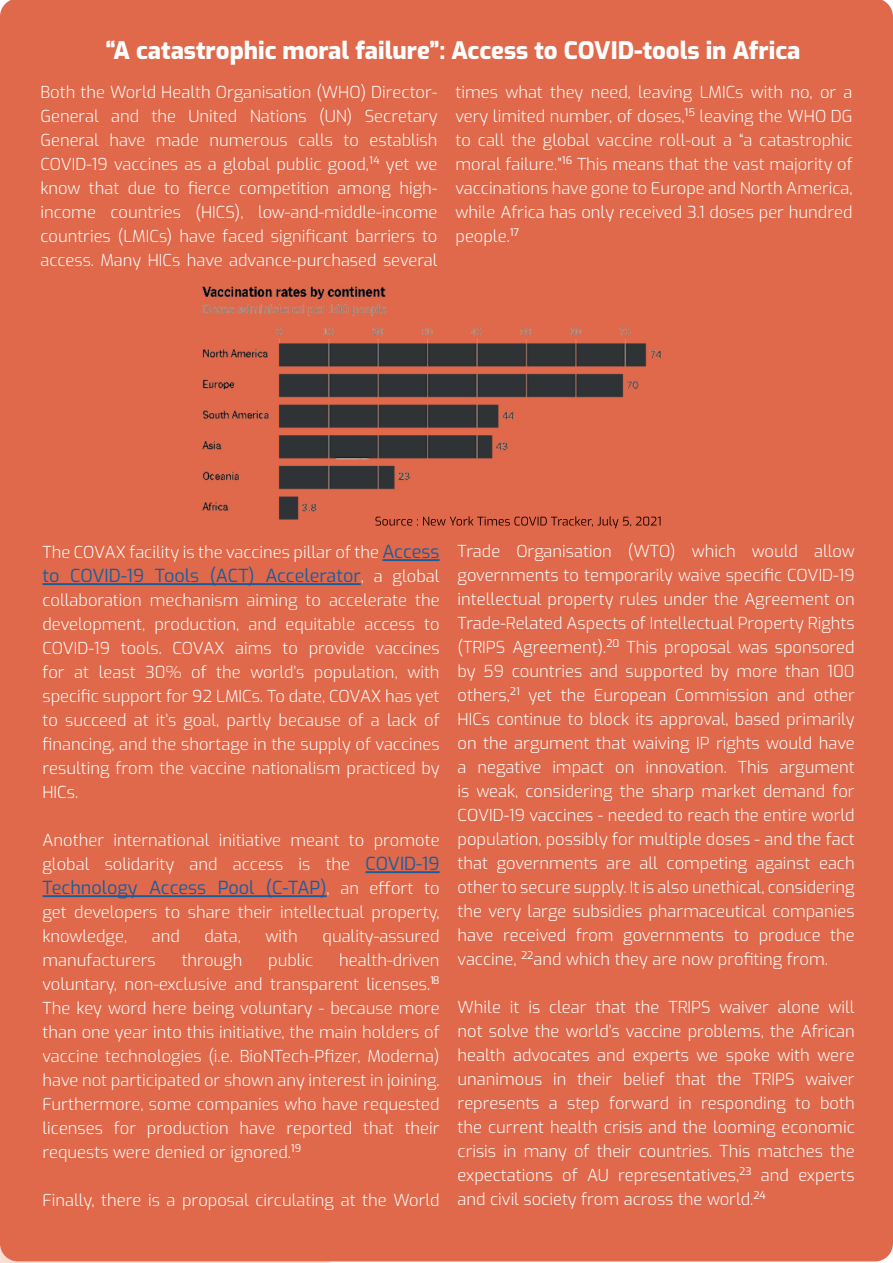
<style>
.page{position:relative;width:893px;height:1263px;background:#fff}
.page>*{position:absolute;margin:0;border:0;box-sizing:border-box;transform-origin:0 0}
.t1{font:100 24px "Exo";color:#fff}
.t2{font:100 18px "Exo";color:#175d9e}
.t3{font:100 16.5px/24px "Exo";color:#fff;text-align:justify}
.s1{font-size:18px;color:#175d9e}
.s2{font-size:16.5px;color:#fff}
</style>
<div class="page">
<div style="left:0;top:0;width:893px;height:1261px;background:#e1694b"></div>
<hr style="left:382px;top:559px;width:58px;height:2px;background:#175d9e">
<hr style="left:43px;top:583px;width:318px;height:2px;background:#175d9e">
<hr style="left:365px;top:871px;width:75px;height:2px;background:#175d9e">
<hr style="left:43px;top:895px;width:284px;height:2px;background:#175d9e">
<img style="left:174px;top:273px;width:527px;height:261px">
<img style="left:375px;top:516px;width:285px;height:12px">
<h1 class="t1" style="left:105px;top:33px;width:696px">“A catastrophic moral failure”: Access to COVID-tools in Africa</h1>
<p class="t3" style="left:40px;top:79px;width:399px">Both the World Health Organisation (WHO) Director-General and the United Nations (UN) Secretary General have made numerous calls to establish COVID-19 vaccines as a global public good,<sup>14</sup> yet we know that due to fierce competition among high&shy;income countries (HICS), low-and-middle-income countries (LMICs) have faced significant barriers to access. Many HICs have advance-purchased several</p>
<p class="t3" style="left:455px;top:79px;width:399px">times what they need, leaving LMICs with no, or a very limited number, of doses,<sup>15</sup> leaving the WHO DG to call the global vaccine roll-out a “a catastrophic moral failure.”<sup>16</sup> This means that the vast majority of vaccinations have gone to Europe and North America, while Africa has only received 3.1 doses per hundred people.<sup>17</sup></p>
<p class="t3" style="left:43px;top:540px;width:399px">The COVAX facility is the vaccines pillar of the <span class="s1">Access</span></p>
<p class="t2" style="left:43px;top:563px;width:399px">to COVID-19 Tools (ACT) Accelerator<span class="s2">, a global</span></p>
<p class="t3" style="left:43px;top:588px;width:399px">collaboration mechanism aiming to accelerate the development, production, and equitable access to COVID-19 tools. COVAX aims to provide vaccines for at least 30% of the world’s population, with specific support for 92 LMICs. To date, COVAX has yet to succeed at it’s goal, partly because of a lack of financing, and the shortage in the supply of vaccines resulting from the vaccine nationalism practiced by HICs.</p>
<p class="t3" style="left:43px;top:828px;width:399px">Another international initiative meant to promote global solidarity and access is the <span class="s1">COVID-19</span></p>
<p class="t2" style="left:43px;top:875px;width:399px">Technology Access Pool (C-TAP)<span class="s2">, an effort to</span></p>
<p class="t3" style="left:43px;top:900px;width:399px">get developers to share their intellectual property, knowledge,</p>
<p class="t3" style="left:152px;top:924px;width:30px">and</p>
<p class="t3" style="left:205px;top:924px;width:38px">data,</p>
<p class="t3" style="left:266px;top:924px;width:34px">with</p>
<p class="t3" style="left:323px;top:924px;width:119px">quality-assured</p>
<p class="t3" style="left:43px;top:948px;width:115px">manufacturers</p>
<p class="t3" style="left:182px;top:948px;width:62px">through</p>
<p class="t3" style="left:268px;top:948px;width:47px">public</p>
<p class="t3" style="left:43px;top:948px;width:399px;text-indent:297px">health-driven voluntary, non-exclusive and transparent licenses.<sup>18<br></sup>The key word here being voluntary - because more than one year into this initiative, the main holders of vaccine technologies (i.e. BioNTech-Pfizer, Moderna) have not participated or shown any interest in joining.<br>Furthermore, some companies who have requested licenses for production have reported that their requests were denied or ignored.<sup>19</sup></p>
<p class="t3" style="left:43px;top:1188px;width:399px">Finally, there is a proposal circulating at the World</p>
<p class="t3" style="left:458px;top:538px;width:399px">Trade Organisation (WTO) which would allow governments to temporarily waive specific COVID-19 intellectual property rules under the Agreement on Trade-Related Aspects of Intellectual Property Rights (TRIPS Agreement).<sup>20</sup> This proposal was sponsored by 59 countries and supported by more than 100 others,<sup>21</sup> yet the European Commission and other HICs continue to block its approval, based primarily on the argument that waiving IP rights would have a negative impact on innovation. This argument is weak, considering the sharp market demand for COVID-19 vaccines - needed to reach the entire world population, possibly for multiple doses - and the fact that governments are all competing against each other to secure supply. It is also unethical, considering the very large subsidies pharmaceutical companies have received from governments to produce the vaccine, <sup>22</sup>and which they are now profiting from.</p>
<p class="t3" style="left:458px;top:994px;width:399px">While it is clear that the TRIPS waiver alone will not solve the world’s vaccine problems, the African health advocates and experts we spoke with were unanimous in their belief that the TRIPS waiver represents a step forward in responding to both the current health crisis and the looming economic crisis in many of their countries. This matches the expectations of AU representatives,<sup>23</sup> and experts and civil society from across the world.<sup>24</sup></p>
</div>
